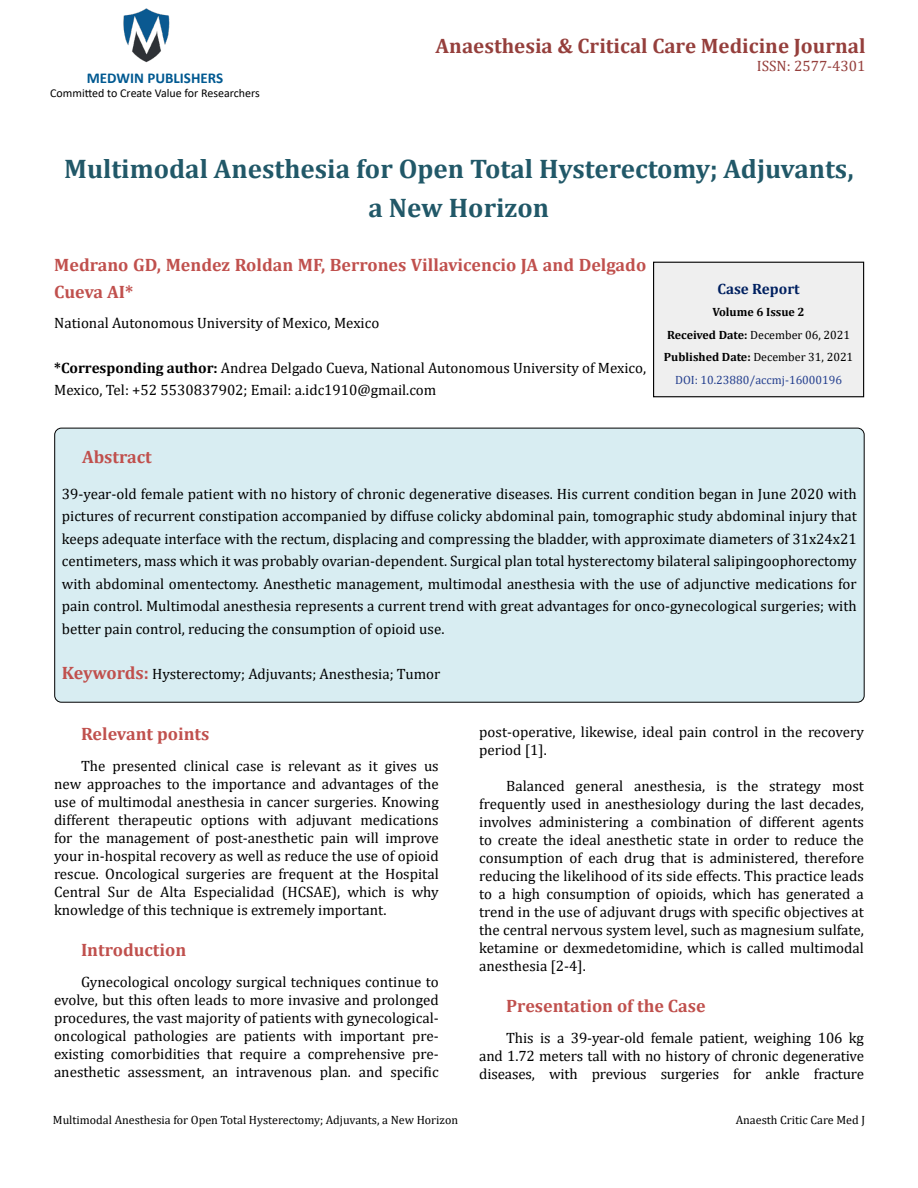
<style>
.page{position:relative;width:918px;height:1188px;background:#fff}
.page>*{position:absolute;margin:0;border:0;box-sizing:border-box;transform-origin:0 0}
.t1{font:700 27px/39px "Cambria";color:#215868;text-align:center}
.t2{font:700 21px "Cambria";color:#953f3c}
.t3{font:700 18px/27px "Cambria";color:#c0504d}
.t4{font:15px/18px "Cambria";color:#000;text-align:justify}
.t5{font:700 15px "Calibri";color:#005991}
.t6{font:15px "Cambria";color:#953f3c}
.t7{font:700 15px "Cambria";color:#002060}
.t8{font:700 12px/22.5px "Cambria";color:#000;text-align:center}
.t9{font:12px "Cambria";color:#000}
.t10{font:12px "Calibri";color:#000}
.s1{font-weight:700}
.s2{font-weight:400}
.s3{font-weight:400;color:#25408f}
.s4{font-weight:700;font-size:18px;color:#c0504d}
</style>
<div class="page">
<img style="left:123px;top:8px;width:47px;height:55px">
<div style="left:654px;top:262px;width:210px;height:135px;background:#efefef"></div>
<div style="left:653px;top:262px;width:211px;height:135px;border:1px solid #000"></div>
<div style="left:55px;top:428px;width:809px;height:274px;background:#d8edf2;border-radius:7px"></div>
<p class="t5" style="left:87px;top:67px;width:138px">MEDWIN PUBLISHERS</p>
<p class="t10" style="left:50px;top:85px;width:211px">Committed to Create Value for Researchers</p>
<h2 class="t2" style="left:436px;top:31px;width:431px">Anaesthesia &amp; Critical Care Medicine Journal</h2>
<p class="t6" style="left:757px;top:57px;width:110px">ISSN: 2577-4301</p>
<h1 class="t1" style="left:64px;top:149px;width:791px">Multimodal Anesthesia for Open Total Hysterectomy; Adjuvants, a New Horizon</h1>
<p class="t3" style="left:54px;top:251px;width:594px">Medrano GD, Mendez Roldan MF, Berrones Villavicencio JA and Delgado<br>Cueva AI*</p>
<p class="t4" style="left:54px;top:314px;width:327px">National Autonomous University of Mexico, Mexico</p>
<p class="t4" style="left:54px;top:356px;width:594px;line-height:22.5px"><span class="s1">*Corresponding author:</span> Andrea Delgado Cueva, National Autonomous University of Mexico,<br>Mexico, Tel: +52 5530837902; Email: a.idc1910@gmail.com</p>
<p class="t7" style="left:717px;top:278px;width:84px">Case Report</p>
<p class="t8" style="left:664px;top:301px;width:191px">Volume 6 Issue 2<br>Received Date: <span class="s2">December 06, 2021<br></span>Published Date: <span class="s2">December 31, 2021<br></span><span class="s3">DOI: 10.23880/accmj-16000196</span></p>
<p class="t3" style="left:82px;top:442px;width:71px">Abstract</p>
<p class="t4" style="left:62px;top:482px;width:797px;line-height:22.5px">39-year-old female patient with no history of chronic degenerative diseases. His current condition began in June 2020 with pictures of recurrent constipation accompanied by diffuse colicky abdominal pain, tomographic study abdominal injury that keeps adequate interface with the rectum, displacing and compressing the bladder, with approximate diameters of 31x24x21 centimeters, mass which it was probably ovarian-dependent. Surgical plan total hysterectomy bilateral salipingoophorectomy with abdominal omentectomy. Anesthetic management, multimodal anesthesia with the use of adjunctive medications for pain control. Multimodal anesthesia represents a current trend with great advantages for onco-gynecological surgeries; with better pain control, reducing the consumption of opioid use.</p>
<p class="t4" style="left:62px;top:664px;width:380px"><span class="s4">Keywords:</span> Hysterectomy; Adjuvants; Anesthesia; Tumor</p>
<p class="t3" style="left:81px;top:720px;width:130px">Relevant points</p>
<p class="t4" style="left:54px;top:757px;width:386px;text-indent:27px">The presented clinical case is relevant as it gives us new approaches to the importance and advantages of the use of multimodal anesthesia in cancer surgeries. Knowing different therapeutic options with adjuvant medications for the management of post-anesthetic pain will improve your in-hospital recovery as well as reduce the use of opioid rescue. Oncological surgeries are frequent at the Hospital Central Sur de Alta Especialidad (HCSAE), which is why knowledge of this technique is extremely important.</p>
<p class="t3" style="left:81px;top:936px;width:107px">Introduction</p>
<p class="t4" style="left:54px;top:973px;width:386px;text-indent:27px">Gynecological oncology surgical techniques continue to evolve, but this often leads to more invasive and prolonged procedures, the vast majority of patients with gynecological&shy;oncological pathologies are patients with important pre&shy;existing comorbidities that require a comprehensive pre&shy;anesthetic assessment, an intravenous plan. and specific</p>
<p class="t4" style="left:479px;top:723px;width:386px">post-operative, likewise, ideal pain control in the recovery period [1].</p>
<p class="t4" style="left:479px;top:777px;width:386px;text-indent:27px">Balanced general anesthesia, is the strategy most frequently used in anesthesiology during the last decades, involves administering a combination of different agents to create the ideal anesthetic state in order to reduce the consumption of each drug that is administered, therefore reducing the likelihood of its side effects. This practice leads to a high consumption of opioids, which has generated a trend in the use of adjuvant drugs with specific objectives at the central nervous system level, such as magnesium sulfate, ketamine or dexmedetomidine, which is called multimodal anesthesia [2-4].</p>
<p class="t3" style="left:506px;top:992px;width:201px">Presentation of the Case</p>
<p class="t4" style="left:479px;top:1029px;width:386px;text-indent:27px">This is a 39-year-old female patient, weighing 106 kg and 1.72 meters tall with no history of chronic degenerative diseases, with previous surgeries for ankle fracture</p>
<p class="t9" style="left:53px;top:1113px;width:407px">Multimodal Anesthesia for Open Total Hysterectomy; Adjuvants, a New Horizon</p>
<p class="t9" style="left:736px;top:1113px;width:131px">Anaesth Critic Care Med J</p>
</div>
